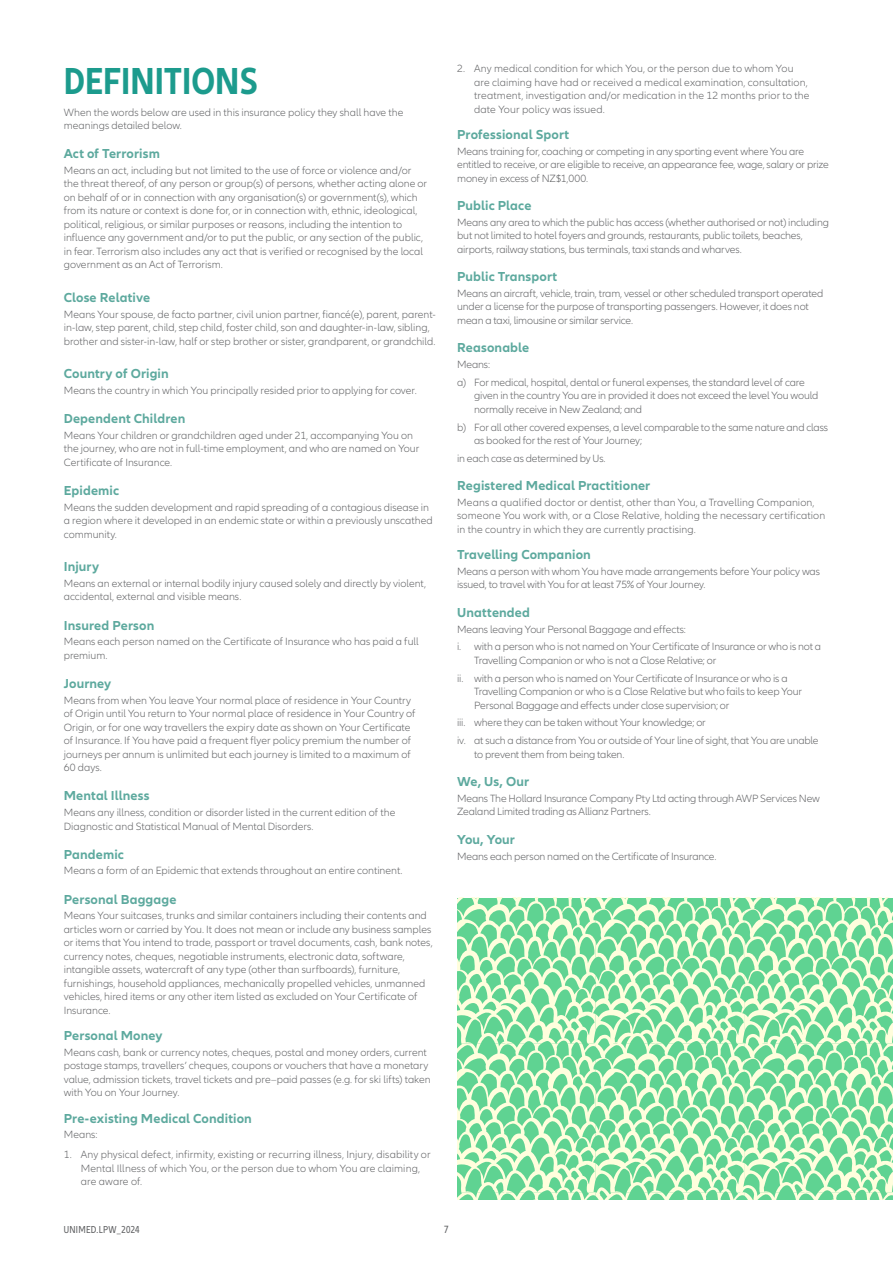
<style>
.page{position:relative;width:893px;height:1263px;background:#fff}
.page>*{position:absolute;margin:0;border:0;box-sizing:border-box;transform-origin:0 0}
.t1{font:700 condensed 39px "Allianz Neo";color:#1c9b8d}
.t2{font:700 13.5px "Allianz Neo";letter-spacing:.01em;color:#5da99e}
.t3{font:300 10.8px/13.5px "Allianz Neo";letter-spacing:-.005em;color:#636466}
.t4{font:condensed 10.8px "Allianz Neo";color:#636466}
.t5{font:condensed 10.5px "Allianz Neo";letter-spacing:.03em;color:#636466}
</style>
<div class="page">
<svg style="left:457px;top:898px;width:436px;height:301px;background:#9ce3ae"></svg>
<h1 class="t1" style="left:64px;top:58px;width:196px">DEFINITIONS</h1>
<p class="t3" style="left:64px;top:106px;width:341px">When the words below are used in this insurance policy they shall have the meanings detailed below.</p>
<p class="t2" style="left:64px;top:146px;width:98px">Act of Terrorism</p>
<p class="t3" style="left:64px;top:164px;width:365px">Means an act, including but not limited to the use of force or violence and/or the threat thereof, of any person or group(s) of persons, whether acting alone or on behalf of or in connection with any organisation(s) or government(s), which from its nature or context is done for, or in connection with, ethnic, ideological, political, religious, or similar purposes or reasons, including the intention to influence any government and/or to put the public, or any section of the public, in fear. Terrorism also includes any act that is verified or recognised by the local government as an Act of Terrorism.</p>
<p class="t2" style="left:64px;top:290px;width:88px">Close Relative</p>
<p class="t3" style="left:64px;top:308px;width:373px">Means Your spouse, de facto partner, civil union partner, fiancé(e), parent, parent&shy;in-law, step parent, child, step child, foster child, son and daughter-in-law, sibling, brother and sister-in-law, half or step brother or sister, grandparent, or grandchild.</p>
<p class="t2" style="left:64px;top:366px;width:106px">Country of Origin</p>
<p class="t3" style="left:64px;top:384px;width:354px">Means the country in which You principally resided prior to applying for cover.</p>
<p class="t2" style="left:64px;top:411px;width:123px">Dependent Children</p>
<p class="t3" style="left:64px;top:429px;width:357px">Means Your children or grandchildren aged under 21, accompanying You on the journey, who are not in full-time employment, and who are named on Your<br>Certificate of Insurance.</p>
<p class="t2" style="left:64px;top:483px;width:57px">Epidemic</p>
<p class="t3" style="left:64px;top:501px;width:370px">Means the sudden development and rapid spreading of a contagious disease in a region where it developed in an endemic state or within a previously unscathed community.</p>
<p class="t2" style="left:64px;top:559px;width:37px">Injury</p>
<p class="t3" style="left:64px;top:577px;width:364px">Means an external or internal bodily injury caused solely and directly by violent, accidental, external and visible means.</p>
<p class="t2" style="left:64px;top:617px;width:92px">Insured Person</p>
<p class="t3" style="left:64px;top:635px;width:356px">Means each person named on the Certificate of Insurance who has paid a full premium.</p>
<p class="t2" style="left:64px;top:676px;width:49px">Journey</p>
<p class="t3" style="left:64px;top:694px;width:353px">Means from when You leave Your normal place of residence in Your Country of Origin until You return to Your normal place of residence in Your Country of Origin, or for one way travellers the expiry date as shown on Your Certificate of Insurance. If You have paid a frequent flyer policy premium the number of journeys per annum is unlimited but each journey is limited to a maximum of 60 days.</p>
<p class="t2" style="left:64px;top:788px;width:87px">Mental Illness</p>
<p class="t3" style="left:64px;top:806px;width:333px">Means any illness, condition or disorder listed in the current edition of the<br>Diagnostic and Statistical Manual of Mental Disorders.</p>
<p class="t2" style="left:64px;top:846px;width:62px">Pandemic</p>
<p class="t3" style="left:64px;top:864px;width:340px">Means a form of an Epidemic that extends throughout an entire continent.</p>
<p class="t2" style="left:64px;top:891px;width:114px">Personal Baggage</p>
<p class="t3" style="left:64px;top:909px;width:370px">Means Your suitcases, trunks and similar containers including their contents and articles worn or carried by You. It does not mean or include any business samples or items that You intend to trade, passport or travel documents, cash, bank notes, currency notes, cheques, negotiable instruments, electronic data, software, intangible assets, watercraft of any type (other than surfboards), furniture, furnishings, household appliances, mechanically propelled vehicles, unmanned vehicles, hired items or any other item listed as excluded on Your Certificate of Insurance.</p>
<p class="t2" style="left:64px;top:1028px;width:100px">Personal Money</p>
<p class="t3" style="left:64px;top:1046px;width:368px">Means cash, bank or currency notes, cheques, postal and money orders, current postage stamps, travellers’ cheques, coupons or vouchers that have a monetary value, admission tickets, travel tickets and pre–paid passes (e.g. for ski lifts) taken with You on Your Journey.</p>
<p class="t2" style="left:64px;top:1110px;width:190px">Pre-existing Medical Condition</p>
<p class="t3" style="left:64px;top:1128px;width:35px">Means:</p>
<p class="t3" style="left:81px;top:1148px;width:351px;text-indent:-17px">1. Any physical defect, infirmity, existing or recurring illness, Injury, disability or<br>Mental Illness of which You, or the person due to whom You are claiming, are aware of.</p>
<p class="t3" style="left:474px;top:62px;width:337px;text-indent:-17px">2. Any medical condition for which You, or the person due to whom You are claiming have had or received a medical examination, consultation, treatment, investigation and/or medication in the 12 months prior to the date Your policy was issued.</p>
<p class="t2" style="left:457px;top:127px;width:114px">Professional Sport</p>
<p class="t3" style="left:457px;top:145px;width:373px">Means training for, coaching or competing in any sporting event where You are entitled to receive, or are eligible to receive, an appearance fee, wage, salary or prize money in excess of NZ$1,000.</p>
<p class="t2" style="left:457px;top:198px;width:76px">Public Place</p>
<p class="t3" style="left:457px;top:216px;width:373px">Means any area to which the public has access (whether authorised or not) including but not limited to hotel foyers and grounds, restaurants, public toilets, beaches, airports, railway stations, bus terminals, taxi stands and wharves.</p>
<p class="t2" style="left:457px;top:269px;width:102px">Public Transport</p>
<p class="t3" style="left:457px;top:287px;width:368px">Means an aircraft, vehicle, train, tram, vessel or other scheduled transport operated under a license for the purpose of transporting passengers. However, it does not mean a taxi, limousine or similar service.</p>
<p class="t2" style="left:457px;top:340px;width:74px">Reasonable</p>
<p class="t3" style="left:457px;top:356px;width:349px;line-height:17.7px">Means:<br>a) For medical, hospital, dental or funeral expenses, the standard level of care</p>
<p class="t3" style="left:474px;top:389px;width:346px">given in the country You are in provided it does not exceed the level You would normally receive in New Zealand; and</p>
<p class="t3" style="left:474px;top:420px;width:355px;text-indent:-17px">b) For all other covered expenses, a level comparable to the same nature and class as booked for the rest of Your Journey;</p>
<p class="t3" style="left:457px;top:452px;width:150px">in each case as determined by Us.</p>
<p class="t2" style="left:457px;top:478px;width:195px">Registered Medical Practitioner</p>
<p class="t3" style="left:457px;top:496px;width:370px">Means a qualified doctor or dentist, other than You, a Travelling Companion, someone You work with, or a Close Relative, holding the necessary certification in the country in which they are currently practising.</p>
<p class="t2" style="left:457px;top:547px;width:135px">Travelling Companion</p>
<p class="t3" style="left:457px;top:565px;width:364px">Means a person with whom You have made arrangements before Your policy was issued, to travel with You for at least 75% of Your Journey.</p>
<p class="t2" style="left:457px;top:605px;width:74px">Unattended</p>
<p class="t3" style="left:457px;top:620px;width:365px;line-height:17.7px">Means leaving Your Personal Baggage and effects:<br>i. with a person who is not named on Your Certificate of Insurance or who is not a</p>
<p class="t3" style="left:457px;top:652px;width:332px;line-height:17.7px;text-indent:17px">Travelling Companion or who is not a Close Relative; or<br>ii. with a person who is named on Your Certificate of Insurance or who is a</p>
<p class="t3" style="left:474px;top:685px;width:329px">Travelling Companion or who is a Close Relative but who fails to keep Your<br>Personal Baggage and effects under close supervision; or</p>
<p class="t3" style="left:457px;top:714px;width:363px;line-height:17.7px">iii. where they can be taken without Your knowledge; or<br>iv. at such a distance from You or outside of Your line of sight, that You are unable</p>
<p class="t3" style="left:474px;top:747px;width:152px">to prevent them from being taken.</p>
<p class="t2" style="left:457px;top:774px;width:74px">We, Us, Our</p>
<p class="t3" style="left:457px;top:792px;width:364px">Means The Hollard Insurance Company Pty Ltd acting through AWP Services New<br>Zealand Limited trading as Allianz Partners.</p>
<p class="t2" style="left:457px;top:831px;width:59px">You, Your</p>
<p class="t3" style="left:457px;top:850px;width:261px">Means each person named on the Certificate of Insurance.</p>
<p class="t5" style="left:64px;top:1223px;width:77px">UNIMED.LPW_2024</p>
<p class="t4" style="left:444px;top:1223px;width:6px">7</p>
</div>
